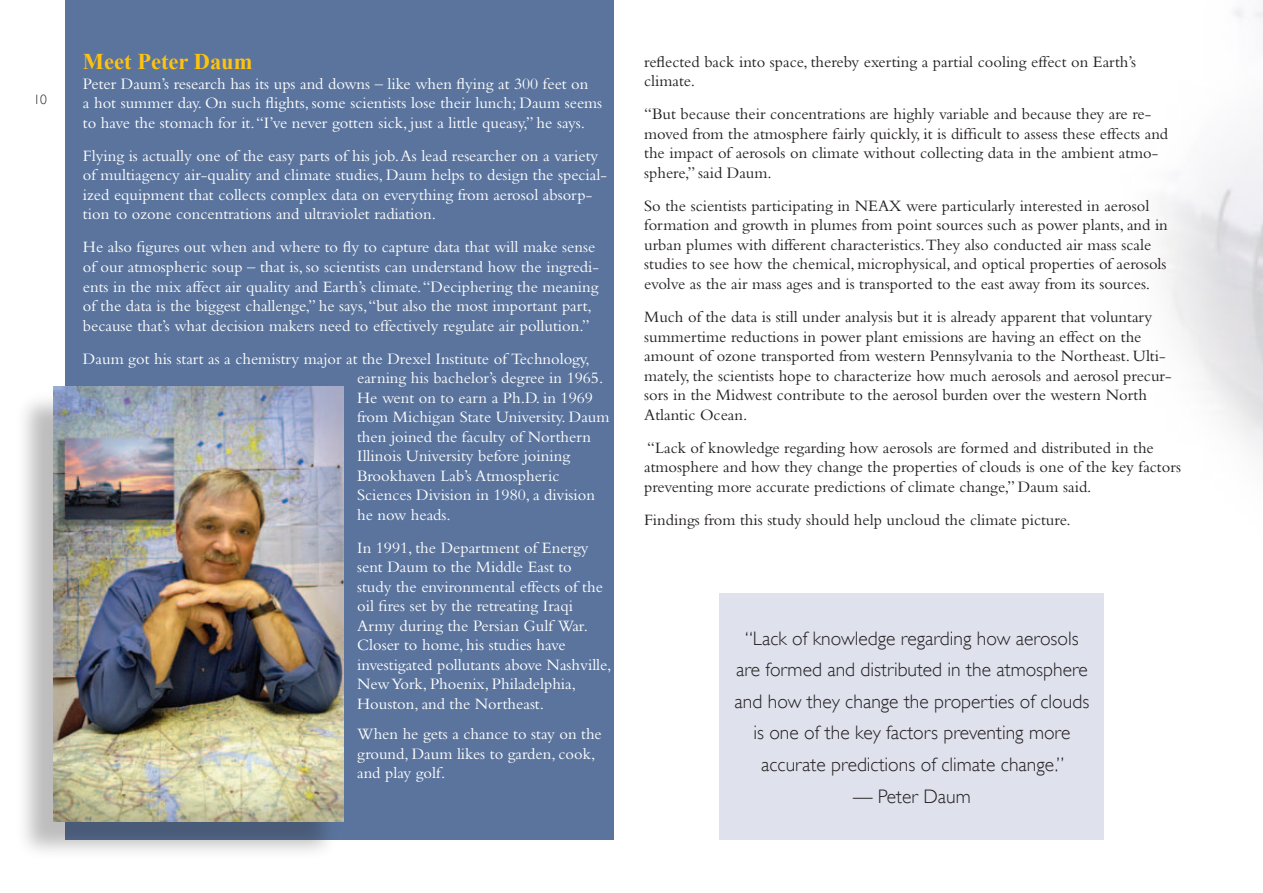
<style>
.page{position:relative;width:1263px;height:893px;background:#fff}
.page>*{position:absolute;margin:0;border:0;box-sizing:border-box;transform-origin:0 0}
.t1{font:700 22.5px "Times New Roman";color:#fec210}
.t2{font:300 19.5px/31.5px "Gill Sans";color:#231f20;text-align:center}
.t3{font:16.5px/19.5px "Bembo";color:#fff}
.t4{font:16.5px/19.5px "Bembo";color:#231f20}
.t5{font:300 13.5px "Gill Sans";color:#231f20}
</style>
<div class="page">
<div style="left:65px;top:0;width:548px;height:838px;background:#5a749d"></div>
<div style="left:720px;top:592px;width:384px;height:246px;background:#dfe2ed"></div>
<div style="left:16px;top:391px;width:322px;height:470px;background:#231f20;opacity:.3"></div>
<img style="left:54px;top:386px;width:290px;height:435px">
<p class="t5" style="left:33px;top:91px;width:15px">10</p>
<h1 class="t1" style="left:83px;top:49px;width:171px">Meet Peter Daum</h1>
<p class="t3" style="left:83px;top:74px;width:521px">Peter Daum’s research has its ups and downs – like when flying at 300 feet on<br>a hot summer day. On such flights, some scientists lose their lunch; Daum seems to have the stomach for it. “I’ve never gotten sick, just a little queasy,” he says.</p>
<p class="t3" style="left:83px;top:146px;width:525px">Flying is actually one of the easy parts of his job. As lead researcher on a variety of multiagency air-quality and climate studies, Daum helps to design the special&shy;ized equipment that collects complex data on everything from aerosol absorp&shy;tion to ozone concentrations and ultraviolet radiation.</p>
<p class="t3" style="left:83px;top:237px;width:517px">He also figures out when and where to fly to capture data that will make sense of our atmospheric soup – that is, so scientists can understand how the ingredi&shy;ents in the mix affect air quality and Earth’s climate. “Deciphering the meaning of the data is the biggest challenge,” he says, “but also the most important part, because that’s what decision makers need to effectively regulate air pollution.”</p>
<p class="t3" style="left:357px;top:348px;width:254px;text-indent:-274px">Daum got his start as a chemistry major at the Drexel Institute of Technology, earning his bachelor’s degree in 1965.<br>He went on to earn a Ph.D. in 1969 from Michigan State University. Daum then joined the faculty of Northern Illinois University before joining Brookhaven Lab’s Atmospheric Sciences Division in 1980, a division he now heads.</p>
<p class="t3" style="left:357px;top:537px;width:256px">In 1991, the Department of Energy sent Daum to the Middle East to<br>study the environmental effects of the oil fires set by the retreating Iraqi Army during the Persian Gulf War.<br>Closer to home, his studies have investigated pollutants above Nashville, New York, Phoenix, Philadelphia, Houston, and the Northeast.</p>
<p class="t3" style="left:357px;top:723px;width:246px">When he gets a chance to stay on the ground, Daum likes to garden, cook, and play golf.</p>
<p class="t4" style="left:644px;top:51px;width:493px">reflected back into space, thereby exerting a partial cooling effect on Earth’s climate.</p>
<p class="t4" style="left:644px;top:104px;width:525px">“But because their concentrations are highly variable and because they are re&shy;moved from the atmosphere fairly quickly, it is difficult to assess these effects and the impact of aerosols on climate without collecting data in the ambient atmo&shy;sphere,” said Daum.</p>
<p class="t4" style="left:644px;top:195px;width:525px">So the scientists participating in NEAX were particularly interested in aerosol formation and growth in plumes from point sources such as power plants, and in urban plumes with different characteristics.They also conducted air mass scale studies to see how the chemical, microphysical, and optical properties of aerosols evolve as the air mass ages and is transported to the east away from its sources.</p>
<p class="t4" style="left:644px;top:306px;width:529px">Much of the data is still under analysis but it is already apparent that voluntary summertime reductions in power plant emissions are having an effect on the amount of ozone transported from western Pennsylvania to the Northeast. Ulti&shy;mately, the scientists hope to characterize how much aerosols and aerosol precur&shy;sors in the Midwest contribute to the aerosol burden over the western North Atlantic Ocean.</p>
<p class="t4" style="left:644px;top:437px;width:538px">“Lack of knowledge regarding how aerosols are formed and distributed in the atmosphere and how they change the properties of clouds is one of the key factors preventing more accurate predictions of climate change,” Daum said.</p>
<p class="t4" style="left:644px;top:509px;width:428px">Findings from this study should help uncloud the climate picture.</p>
<p class="t2" style="left:734px;top:622px;width:356px">“Lack of knowledge regarding how aerosols are formed and distributed in the atmosphere and how they change the properties of clouds is one of the key factors preventing more accurate predictions of climate change.”</p>
<p class="t2" style="left:853px;top:779px;width:119px">— Peter Daum</p>
</div>
